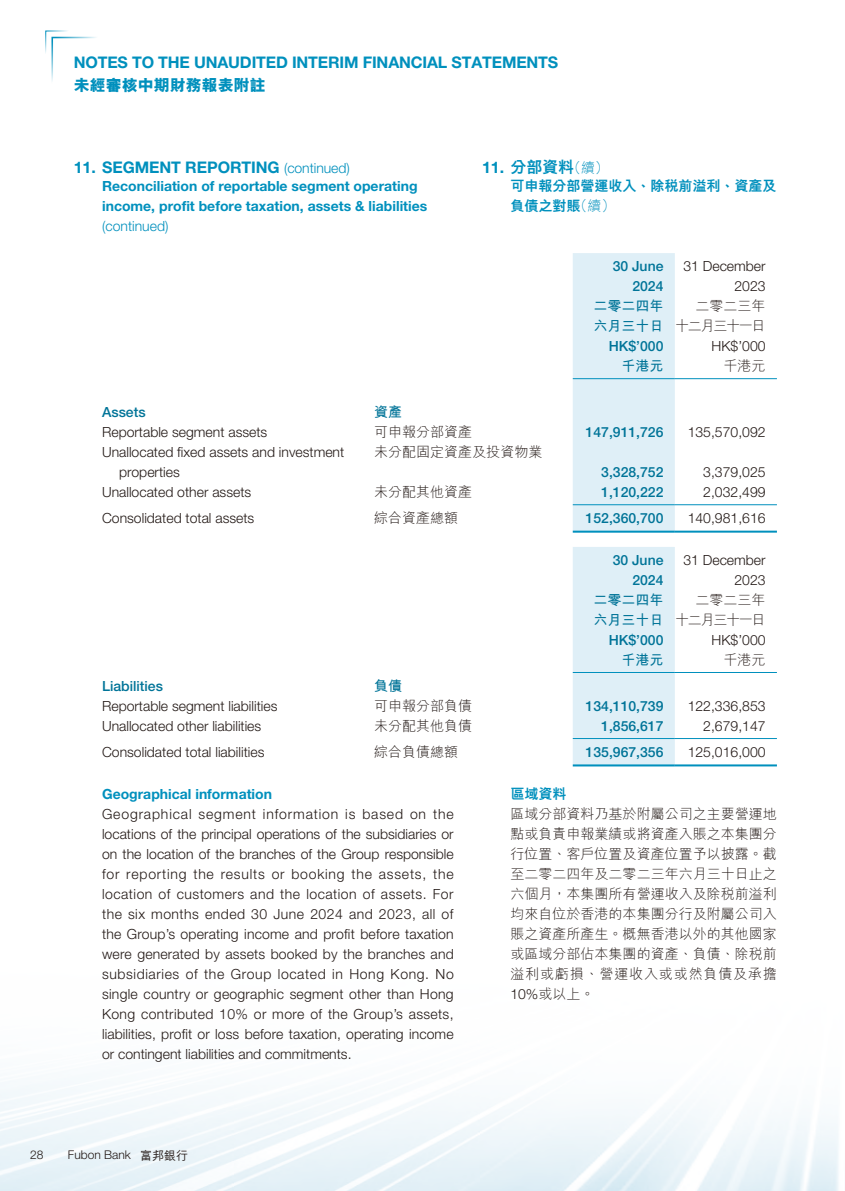
<style>
.page{position:relative;width:845px;height:1191px;background:#fff}
.page>*{position:absolute;margin:0;border:0;box-sizing:border-box;transform-origin:0 0}
.t1{font:700 16px "Helvetica Neue LT Std";letter-spacing:-.01em;color:#0090bd}
.t2{font:800 16px "M Hei HK";color:#0090bd}
.t3{font:800 16px "M Hei HK";color:#0090bd}
.t4{font:300 14px/20px "Helvetica Neue LT Std";color:#231916;text-align:right}
.t5{font:300 14px/20px "M Hei HK";color:#231916;text-align:justify}
.t6{font:500 14px/20px "Helvetica Neue LT Std";color:#007498;text-align:right}
.t7{font:700 14px/20px "Helvetica Neue LT Std";color:#0090bd}
.t8{font:800 14px/20px "M Hei HK";color:#0090bd}
.t9{font:700 14px/20px "M Hei HK";color:#007498}
.t10{font:300 14px/20px "M Hei HK";letter-spacing:-.09em;color:#231916;text-align:right}
.t11{font:300 14px "Helvetica Neue LT Std";color:#0090bd}
.t12{font:300 12px "Helvetica Neue LT Std";color:#231916}
.s1{font-weight:300;font-size:14px}
.s2{font-family:"Helvetica Neue LT Std";font-weight:700}
.s3{font-weight:300}
.s4{font-family:"Helvetica Neue LT Std"}
.s5{font-family:"M Hei HK";font-weight:500}
</style>
<div class="page">
<svg style="left:45px;top:30px;width:51px;height:51px"></svg>
<div style="left:573px;top:253px;width:102px;height:277px;background:#dfeff7"></div>
<hr style="left:573px;top:378px;width:102px;height:1px;background:#0090bd">
<hr style="left:675px;top:378px;width:102px;height:1px;background:#0090bd">
<hr style="left:573px;top:504px;width:102px;height:1px;background:#0090bd">
<hr style="left:675px;top:504px;width:102px;height:1px;background:#0090bd">
<hr style="left:573px;top:530px;width:102px;height:2px;background:#0090bd">
<hr style="left:675px;top:530px;width:102px;height:2px;background:#0090bd">
<div style="left:573px;top:547px;width:102px;height:217px;background:#dfeff7"></div>
<hr style="left:573px;top:672px;width:102px;height:1px;background:#0090bd">
<hr style="left:675px;top:672px;width:102px;height:1px;background:#0090bd">
<hr style="left:573px;top:738px;width:102px;height:1px;background:#0090bd">
<hr style="left:675px;top:738px;width:102px;height:1px;background:#0090bd">
<hr style="left:573px;top:764px;width:102px;height:2px;background:#0090bd">
<hr style="left:675px;top:764px;width:102px;height:2px;background:#0090bd">
<p class="t1" style="left:74px;top:52px;width:486px">NOTES TO THE UNAUDITED INTERIM FINANCIAL STATEMENTS</p>
<p class="t2" style="left:74px;top:77px;width:194px">未經審核中期財務報表附註</p>
<p class="t1" style="left:74px;top:157px;width:277px">11. SEGMENT REPORTING <span class="s1">(continued)</span></p>
<p class="t7" style="left:102px;top:176px;width:327px">Reconciliation of reportable segment operating income, profit before taxation, assets &amp; liabilities</p>
<p class="t11" style="left:102px;top:218px;width:68px">(continued)</p>
<p class="t3" style="left:482px;top:159px;width:128px"><span class="s2">11.</span> 分部資料<span class="s1">（續）</span></p>
<p class="t8" style="left:510px;top:176px;width:268px">可申報分部營運收入、除稅前溢利、資產及負債之對賬<span class="s3">（續）</span></p>
<p class="t6" style="left:612px;top:256px;width:52px">30 June<br>2024</p>
<p class="t4" style="left:683px;top:256px;width:84px">31 December<br>2023</p>
<p class="t9" style="left:593px;top:295px;width:71px">二零二四年六月三十日</p>
<p class="t10" style="left:675px;top:296px;width:92px">二零二三年<br>十二月三十一日</p>
<p class="t6" style="left:609px;top:336px;width:56px">HK$’000</p>
<p class="t4" style="left:711px;top:336px;width:55px">HK$’000</p>
<p class="t9" style="left:621px;top:355px;width:43px">千港元</p>
<p class="t5" style="left:723px;top:356px;width:43px">千港元</p>
<p class="t6" style="left:102px;top:402px;width:45px">Assets</p>
<p class="t9" style="left:374px;top:401px;width:29px">資產</p>
<p class="t4" style="left:102px;top:422px;width:167px">Reportable segment assets</p>
<p class="t5" style="left:374px;top:422px;width:99px">可申報分部資產</p>
<p class="t6" style="left:585px;top:422px;width:79px">147,911,726</p>
<p class="t4" style="left:688px;top:422px;width:79px">135,570,092</p>
<p class="t4" style="left:119px;top:442px;width:227px;text-align:left;text-indent:-17px">Unallocated fixed assets and investment properties</p>
<p class="t5" style="left:374px;top:442px;width:169px">未分配固定資產及投資物業</p>
<p class="t6" style="left:601px;top:462px;width:64px">3,328,752</p>
<p class="t4" style="left:703px;top:462px;width:64px">3,379,025</p>
<p class="t4" style="left:102px;top:482px;width:151px">Unallocated other assets</p>
<p class="t5" style="left:374px;top:482px;width:99px">未分配其他資產</p>
<p class="t6" style="left:601px;top:482px;width:64px">1,120,222</p>
<p class="t4" style="left:703px;top:482px;width:64px">2,032,499</p>
<p class="t4" style="left:102px;top:508px;width:154px">Consolidated total assets</p>
<p class="t5" style="left:374px;top:508px;width:85px">綜合資產總額</p>
<p class="t6" style="left:585px;top:508px;width:79px">152,360,700</p>
<p class="t4" style="left:688px;top:508px;width:79px">140,981,616</p>
<p class="t6" style="left:612px;top:550px;width:52px">30 June<br>2024</p>
<p class="t4" style="left:683px;top:550px;width:84px">31 December<br>2023</p>
<p class="t9" style="left:593px;top:589px;width:71px">二零二四年六月三十日</p>
<p class="t10" style="left:675px;top:590px;width:92px">二零二三年<br>十二月三十一日</p>
<p class="t6" style="left:609px;top:630px;width:56px">HK$’000</p>
<p class="t4" style="left:711px;top:630px;width:55px">HK$’000</p>
<p class="t9" style="left:621px;top:649px;width:43px">千港元</p>
<p class="t5" style="left:723px;top:650px;width:43px">千港元</p>
<p class="t6" style="left:102px;top:676px;width:62px">Liabilities</p>
<p class="t9" style="left:374px;top:675px;width:29px">負債</p>
<p class="t4" style="left:102px;top:696px;width:177px">Reportable segment liabilities</p>
<p class="t5" style="left:374px;top:696px;width:99px">可申報分部負債</p>
<p class="t6" style="left:585px;top:696px;width:79px">134,110,739</p>
<p class="t4" style="left:688px;top:696px;width:79px">122,336,853</p>
<p class="t4" style="left:102px;top:716px;width:161px">Unallocated other liabilities</p>
<p class="t5" style="left:374px;top:716px;width:99px">未分配其他負債</p>
<p class="t6" style="left:601px;top:716px;width:64px">1,856,617</p>
<p class="t4" style="left:703px;top:716px;width:64px">2,679,147</p>
<p class="t4" style="left:102px;top:742px;width:164px">Consolidated total liabilities</p>
<p class="t5" style="left:374px;top:742px;width:85px">綜合負債總額</p>
<p class="t6" style="left:585px;top:742px;width:79px">135,967,356</p>
<p class="t4" style="left:688px;top:742px;width:79px">125,016,000</p>
<p class="t7" style="left:102px;top:783px;width:171px">Geographical information</p>
<p class="t4" style="left:102px;top:803px;width:353px;text-align:justify">Geographical segment information is based on the locations of the principal operations of the subsidiaries or on the location of the branches of the Group responsible for reporting the results or booking the assets, the location of customers and the location of assets. For the six months ended 30 June 2024 and 2023, all of the Group’s operating income and profit before taxation were generated by assets booked by the branches and subsidiaries of the Group located in Hong Kong. No single country or geographic segment other than Hong Kong contributed 10% or more of the Group’s assets, liabilities, profit or loss before taxation, operating income or contingent liabilities and commitments.</p>
<p class="t8" style="left:510px;top:783px;width:58px">區域資料</p>
<p class="t5" style="left:510px;top:803px;width:268px">區域分部資料乃基於附屬公司之主要營運地點或負責申報業績或將資產入賬之本集團分行位置、客戶位置及資產位置予以披露。截至二零二四年及二零二三年六月三十日止之六個月，本集團所有營運收入及除稅前溢利均來自位於香港的本集團分行及附屬公司入賬之資產所產生。概無香港以外的其他國家或區域分部佔本集團的資產、負債、除稅前溢利或虧損、營運收入或或然負債及承擔<span class="s4">10%</span>或以上。</p>
<p class="t12" style="left:30px;top:1147px;width:15px">28</p>
<p class="t12" style="left:68px;top:1147px;width:122px">Fubon Bank <span class="s5">富邦銀行</span></p>
</div>
